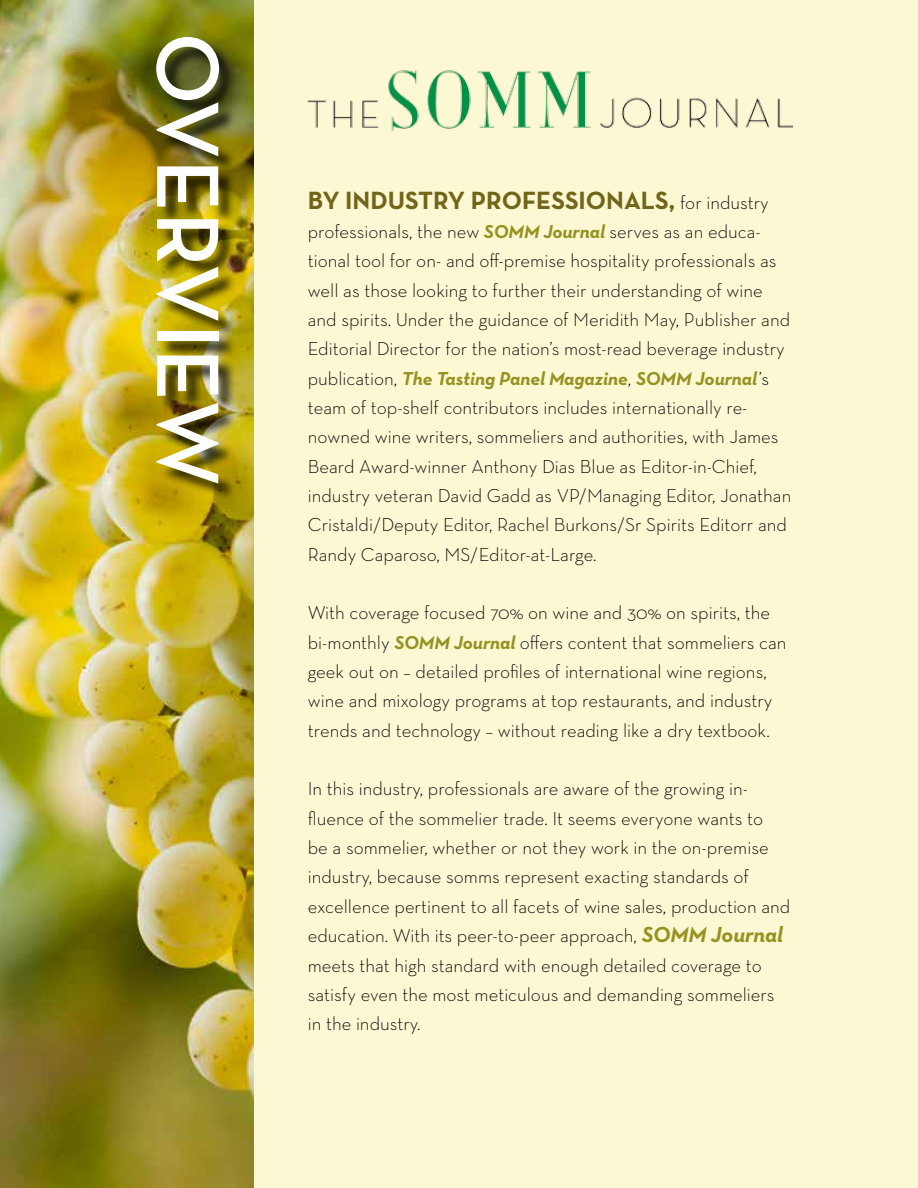
<style>
.page{position:relative;width:918px;height:1188px;background:#fff}
.page>*{position:absolute;margin:0;border:0;box-sizing:border-box;transform-origin:0 0}
.t1{font:90px "Neutra Text Demi Alt";color:#fff}
.t2{font:700 25.35px "Neutra Text";color:#716519}
.t3{font:300 19.05px/29.4px "Neutra Text";color:#000}
.s1{font-weight:300;font-size:19.05px;color:#000}
.s2{font-weight:700;font-style:italic;color:#959221}
.s3{font-weight:700;font-style:italic;font-size:22.2px;color:#959221}
</style>
<div class="page">
<div style="left:245px;top:0;width:673px;height:1188px;background:#fcf8d4"></div>
<img style="left:0;top:0;width:254px;height:1188px">
<div style="left:159px;top:40px;width:79px;height:462px;background:#000;opacity:.75"></div>
<img style="left:308px;top:70px;width:485px;height:61px">
<h1 class="t1" style="left:243px;top:32px;width:455px;rotate:90deg">OVERVIEW</h1>
<h2 class="t2" style="left:308px;top:184px;width:463px">BY INDUSTRY PROFESSIONALS, <span class="s1">for industry</span></h2>
<p class="t3" style="left:308px;top:216px;width:485px">professionals, the new <span class="s2">SOMM Journal</span> serves as an educa&shy;tional tool for on- and off-premise hospitality professionals as well as those looking to further their understanding of wine and spirits. Under the guidance of Meridith May, Publisher and Editorial Director for the nation’s most-read beverage industry publication, <span class="s2">The Tasting Panel Magazine</span>, <span class="s2">SOMM Journal</span>’s team of top-shelf contributors includes internationally re&shy;nowned wine writers, sommeliers and authorities, with James Beard Award-winner Anthony Dias Blue as Editor-in-Chief, industry veteran David Gadd as VP/Managing Editor, Jonathan Cristaldi/Deputy Editor, Rachel Burkons/Sr Spirits Editorr and Randy Caparoso, MS/Editor-at-Large.</p>
<p class="t3" style="left:308px;top:598px;width:480px">With coverage focused 70% on wine and 30% on spirits, the bi-monthly <span class="s2">SOMM Journal</span> offers content that sommeliers can geek out on – detailed profiles of international wine regions, wine and mixology programs at top restaurants, and industry trends and technology – without reading like a dry textbook.</p>
<p class="t3" style="left:308px;top:774px;width:484px">In this industry, professionals are aware of the growing in&shy;fluence of the sommelier trade. It seems everyone wants to<br>be a sommelier, whether or not they work in the on-premise industry, because somms represent exacting standards of excellence pertinent to all facets of wine sales, production and education. With its peer-to-peer approach, <span class="s3">SOMM Journal </span>meets that high standard with enough detailed coverage to satisfy even the most meticulous and demanding sommeliers in the industry.</p>
</div>
